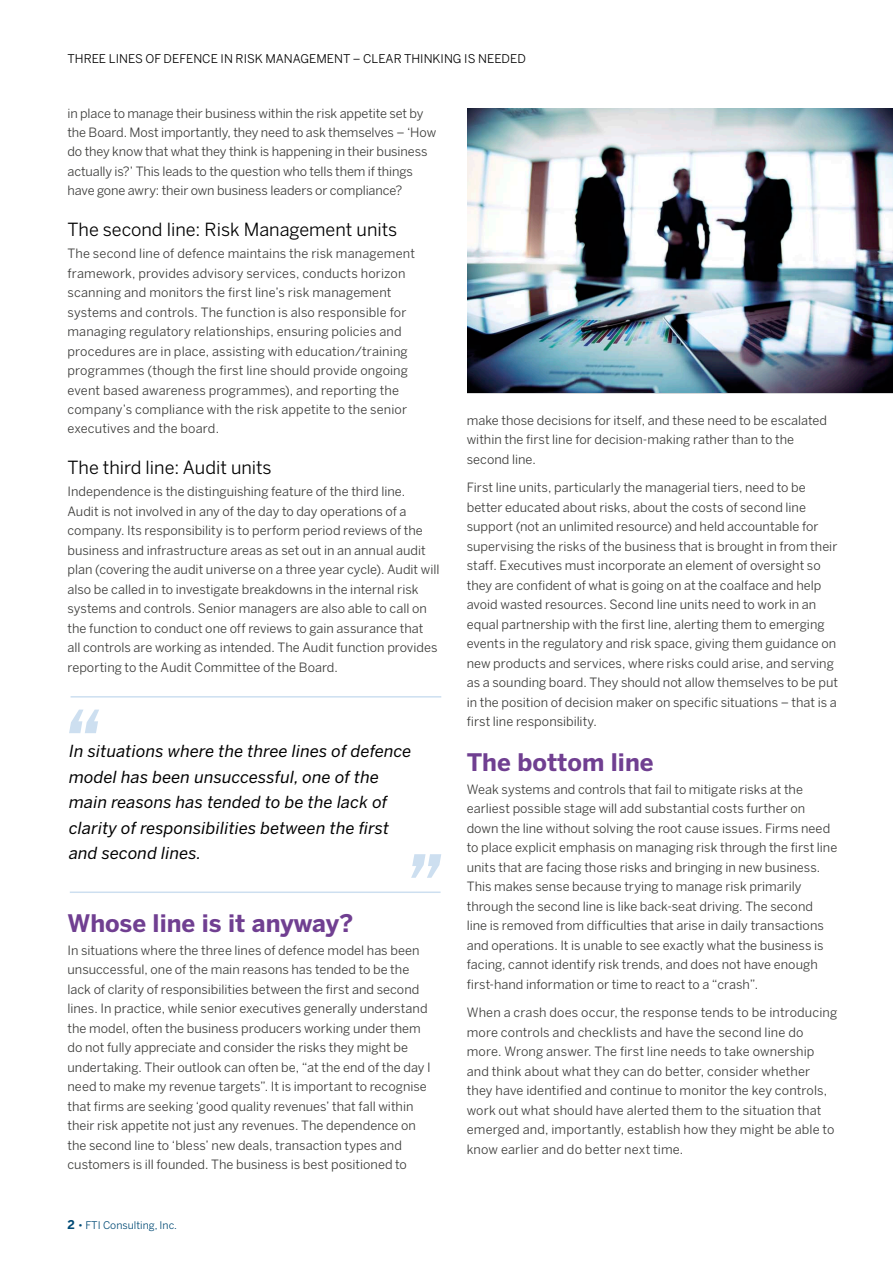
<style>
.page{position:relative;width:893px;height:1263px;background:#fff}
.page>*{position:absolute;margin:0;border:0;box-sizing:border-box;transform-origin:0 0}
.t1{font:700 24px "Benton Sans";color:#703f91}
.t2{font:18px "Benton Sans";color:#000}
.t3{font:italic 16.5px/25.5px "Benton Sans";letter-spacing:.01em;color:#000}
.t4{font:12.75px/19.5px "Benton Sans";color:#3c3c3a}
.t5{font:12px "Benton Sans";color:#000}
.t6{font:10.5px "Benton Sans";color:#004a75}
.s1{font-weight:700;font-size:12px}
</style>
<div class="page">
<img style="left:467px;top:108px;width:426px;height:285px">
<svg style="left:69px;top:709px;width:30px;height:24px"></svg>
<svg style="left:411px;top:854px;width:30px;height:24px"></svg>
<hr style="left:71px;top:696px;width:370px;height:1px;background:#cddff0">
<hr style="left:70px;top:891px;width:371px;height:2px;background:#cddff0">
<p class="t5" style="left:68px;top:52px;width:16px">Three</p>
<p class="t5" style="left:109px;top:52px;width:209px">Li nes of Defence i n Risk Manageme</p>
<p class="t5" style="left:334px;top:52px;width:46px">nt – Clear</p>
<p class="t5" style="left:404px;top:52px;width:92px">thinking is needed</p>
<p class="t4" style="left:68px;top:103px;width:370px">in place to manage their business within the risk appetite set by the Board. Most importantly, they need to ask themselves – ‘How do they know that what they think is happening in their business actually is?’ This leads to the question who tells them if things have gone awry: their own business leaders or compliance?</p>
<h2 class="t2" style="left:68px;top:218px;width:331px">The second line: Risk Management units</h2>
<p class="t4" style="left:68px;top:244px;width:349px">The second line of defence maintains the risk management framework, provides advisory services, conducts horizon scanning and monitors the first line’s risk management systems and controls. The function is also responsible for managing regulatory relationships, ensuring policies and procedures are in place, assisting with education/training programmes (though the first line should provide ongoing event based awareness programmes), and reporting the company’s compliance with the risk appetite to the senior executives and the board.</p>
<h2 class="t2" style="left:68px;top:457px;width:206px">The third line: Audit units</h2>
<p class="t4" style="left:68px;top:482px;width:373px">Independence is the distinguishing feature of the third line.<br>Audit is not involved in any of the day to day operations of a company. Its responsibility is to perform period reviews of the business and infrastructure areas as set out in an annual audit plan (covering the audit universe on a three year cycle). Audit will also be called in to investigate breakdowns in the internal risk systems and controls. Senior managers are also able to call on the function to conduct one off reviews to gain assurance that all controls are working as intended. The Audit function provides reporting to the Audit Committee of the Board.</p>
<p class="t3" style="left:69px;top:738px;width:344px">In situations where the three lines of defence model has been unsuccessful, one of the main reasons has tended to be the lack of clarity of responsibilities between the first and second lines.</p>
<h1 class="t1" style="left:68px;top:909px;width:287px">Whose line is it anyway?</h1>
<p class="t4" style="left:68px;top:940px;width:365px">In situations where the three lines of defence model has been unsuccessful, one of the main reasons has tended to be the lack of clarity of responsibilities between the first and second lines. In practice, while senior executives generally understand the model, often the business producers working under them do not fully appreciate and consider the risks they might be undertaking. Their outlook can often be, “at the end of the day I need to make my revenue targets”. It is important to recognise that firms are seeking ‘good quality revenues’ that fall within their risk appetite not just any revenues. The dependence on the second line to ‘bless’ new deals, transaction types and customers is ill founded. The business is best positioned to</p>
<p class="t6" style="left:68px;top:1219px;width:111px"><span class="s1">2</span> • FTI Consulting, Inc.</p>
<p class="t4" style="left:467px;top:411px;width:362px">make those decisions for itself, and these need to be escalated within the first line for decision-making rather than to the second line.</p>
<p class="t4" style="left:467px;top:478px;width:373px">First line units, particularly the managerial tiers, need to be better educated about risks, about the costs of second line support (not an unlimited resource) and held accountable for supervising the risks of the business that is brought in from their staff. Executives must incorporate an element of oversight so they are confident of what is going on at the coalface and help avoid wasted resources. Second line units need to work in an equal partnership with the first line, alerting them to emerging events in the regulatory and risk space, giving them guidance on new products and services, where risks could arise, and serving as a sounding board. They should not allow themselves to be put in the position of decision maker on specific situations – that is a first line responsibility.</p>
<h1 class="t1" style="left:467px;top:748px;width:188px">The bottom line</h1>
<p class="t4" style="left:467px;top:779px;width:372px">Weak systems and controls that fail to mitigate risks at the earliest possible stage will add substantial costs further on down the line without solving the root cause issues. Firms need to place explicit emphasis on managing risk through the first line units that are facing those risks and bringing in new business.<br>This makes sense because trying to manage risk primarily through the second line is like back-seat driving. The second<br>line is removed from difficulties that arise in daily transactions and operations. It is unable to see exactly what the business is facing, cannot identify risk trends, and does not have enough first-hand information or time to react to a “crash”.</p>
<p class="t4" style="left:467px;top:1003px;width:372px">When a crash does occur, the response tends to be introducing more controls and checklists and have the second line do more. Wrong answer. The first line needs to take ownership and think about what they can do better, consider whether they have identified and continue to monitor the key controls, work out what should have alerted them to the situation that emerged and, importantly, establish how they might be able to know earlier and do better next time.</p>
</div>
